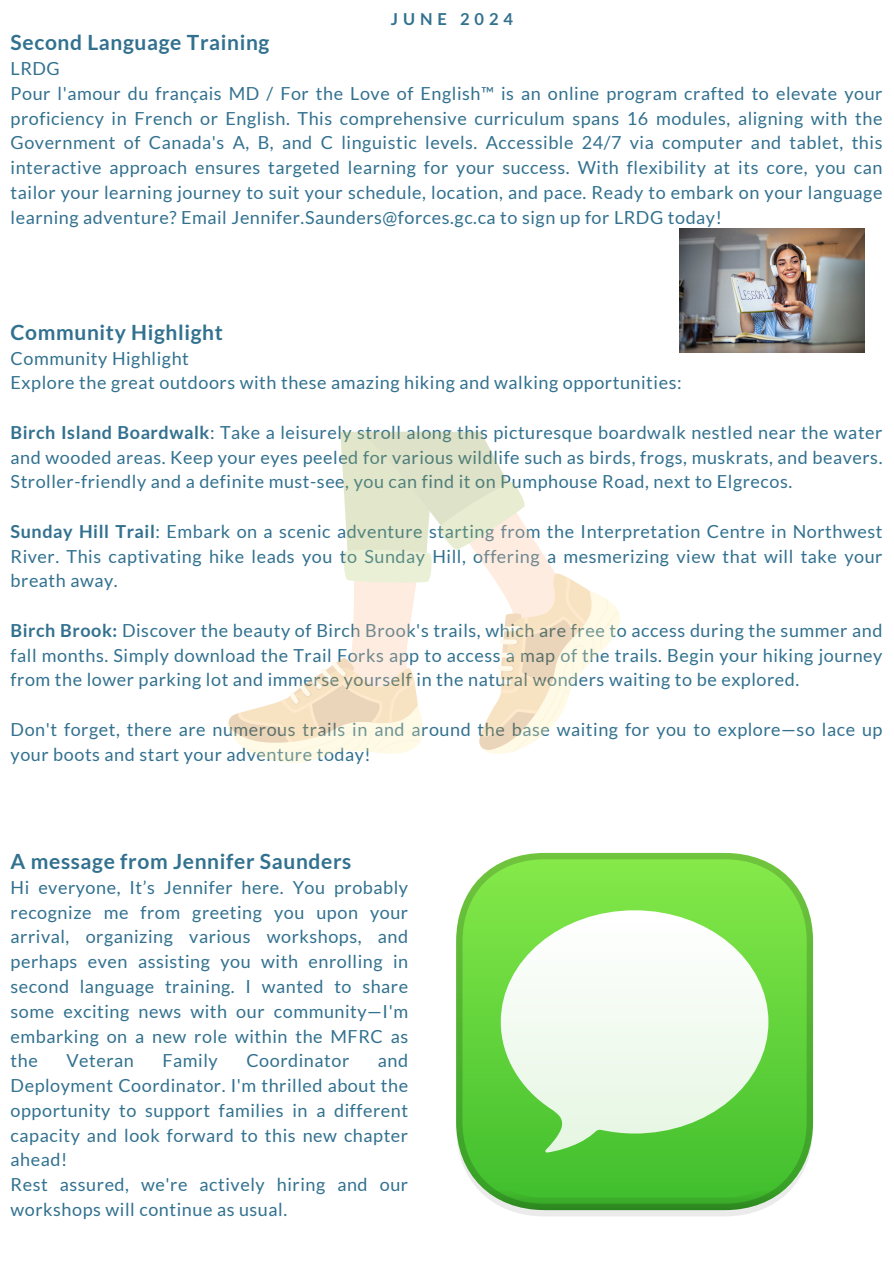
<style>
.page{position:relative;width:894px;height:1264px;background:#fff}
.page>*{position:absolute;margin:0;border:0;box-sizing:border-box;transform-origin:0 0}
.t1{font:700 21px "Lato";letter-spacing:.03em;color:#32718f}
.t2{font:18px/24.8px "Lato";letter-spacing:.03em;color:#32718f;text-align:justify}
.t3{font:700 16.5px "Lato";letter-spacing:.3em;color:#32718f}
.s1{font-weight:700}
</style>
<div class="page">
<img style="left:679px;top:229px;width:185px;height:123px">
<svg style="left:228px;top:432px;width:392px;height:331px"></svg>
<svg style="left:456px;top:853px;width:356px;height:356px;background:#6ed24c"></svg>
<svg style="left:500px;top:910px;width:268px;height:242px;fill:#effaed"></svg>
<p class="t3" style="left:391px;top:9px;width:124px">JUNE 2024</p>
<p class="t1" style="left:11px;top:30px;width:260px">Second Language Training</p>
<p class="t2" style="left:11px;top:56px;width:51px">LRDG</p>
<p class="t2" style="left:11px;top:81px;width:873px">Pour l'amour du français MD / For the Love of English™ is an online program crafted to elevate your proficiency in French or English. This comprehensive curriculum spans 16 modules, aligning with the Government of Canada's A, B, and C linguistic levels. Accessible 24/7 via computer and tablet, this interactive approach ensures targeted learning for your success. With flexibility at its core, you can tailor your learning journey to suit your schedule, location, and pace. Ready to embark on your language learning adventure? Email Jennifer.Saunders@forces.gc.ca to sign up for LRDG today!</p>
<h1 class="t1" style="left:11px;top:319px;width:214px">Community Highlight</h1>
<p class="t2" style="left:11px;top:345px;width:180px">Community Highlight</p>
<p class="t2" style="left:11px;top:370px;width:672px">Explore the great outdoors with these amazing hiking and walking opportunities:</p>
<p class="t2" style="left:11px;top:419px;width:873px"><span class="s1">Birch Island Boardwalk</span>: Take a leisurely stroll along this picturesque boardwalk nestled near the water and wooded areas. Keep your eyes peeled for various wildlife such as birds, frogs, muskrats, and beavers.<br>Stroller-friendly and a definite must-see, you can find it on Pumphouse Road, next to Elgrecos.</p>
<p class="t2" style="left:11px;top:518px;width:873px"><span class="s1">Sunday Hill Trail</span>: Embark on a scenic adventure starting from the Interpretation Centre in Northwest River. This captivating hike leads you to Sunday Hill, offering a mesmerizing view that will take your breath away.</p>
<p class="t2" style="left:11px;top:617px;width:873px"><span class="s1">Birch Brook:</span> Discover the beauty of Birch Brook's trails, which are free to access during the summer and fall months. Simply download the Trail Forks app to access a map of the trails. Begin your hiking journey from the lower parking lot and immerse yourself in the natural wonders waiting to be explored.</p>
<p class="t2" style="left:11px;top:716px;width:873px">Don't forget, there are numerous trails in and around the base waiting for you to explore—so lace up your boots and start your adventure today!</p>
<p class="t1" style="left:11px;top:848px;width:342px">A message from Jennifer Saunders</p>
<p class="t2" style="left:11px;top:874px;width:399px">Hi everyone, It’s Jennifer here. You probably recognize me from greeting you upon your arrival, organizing various workshops, and perhaps even assisting you with enrolling in second language training. I wanted to share some exciting news with our community—I'm embarking on a new role within the MFRC as the</p>
<p class="t2" style="left:11px;top:1047px;width:399px;text-indent:367px">and Deployment Coordinator. I'm thrilled about the opportunity to support families in a different capacity and look forward to this new chapter ahead!</p>
<p class="t2" style="left:11px;top:1171px;width:399px">Rest assured, we're actively hiring and our workshops will continue as usual.</p>
<p class="t2" style="left:66px;top:1047px;width:69px">Veteran</p>
<p class="t2" style="left:162px;top:1047px;width:57px">Family</p>
<p class="t2" style="left:246px;top:1047px;width:104px">Coordinator</p>
</div>
